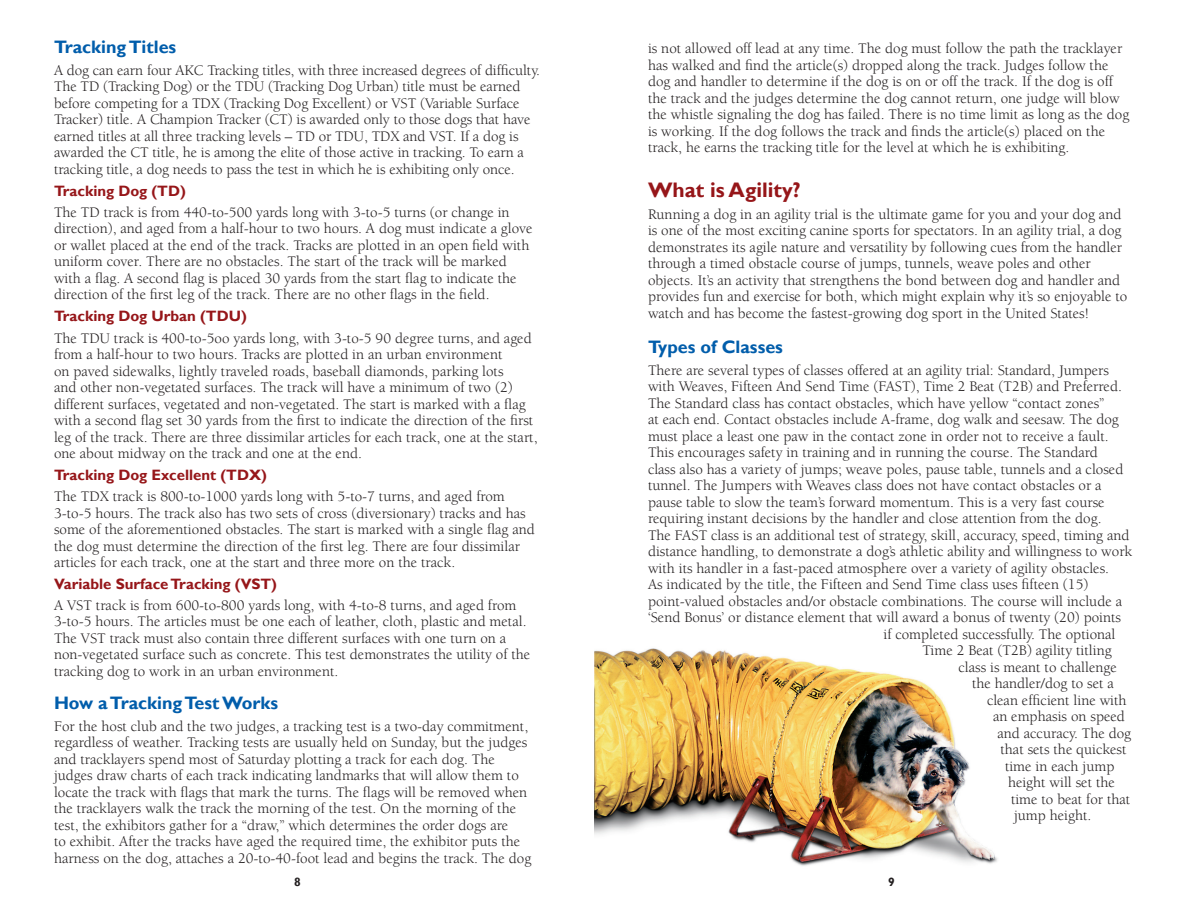
<style>
.page{position:relative;width:1188px;height:918px;background:#fff}
.page>*{position:absolute;margin:0;border:0;box-sizing:border-box;transform-origin:0 0}
.t1{font:700 21px "Gill Sans";color:#961619}
.t2{font:700 18px "Gill Sans";color:#015dab}
.t3{font:15px/16.5px "Berkeley";color:#231f20}
.t4{font:700 15px "Gill Sans";color:#961619}
.t5{font:700 12px "Gill Sans";color:#231f20}
</style>
<div class="page">
<img style="left:594px;top:648px;width:403px;height:218px">
<p class="t2" style="left:54px;top:36px;width:124px">Tracking Titles</p>
<p class="t3" style="left:54px;top:62px;width:487px">A dog can earn four AKC Tracking titles, with three increased degrees of difficulty.<br>The TD (Tracking Dog) or the TDU (Tracking Dog Urban) title must be earned before competing for a TDX (Tracking Dog Excellent) or VST (Variable Surface Tracker) title. A Champion Tracker (CT) is awarded only to those dogs that have earned titles at all three tracking levels – TD or TDU, TDX and VST. If a dog is awarded the CT title, he is among the elite of those active in tracking. To earn a tracking title, a dog needs to pass the test in which he is exhibiting only once.</p>
<p class="t4" style="left:54px;top:182px;width:133px">Tracking Dog (TD)</p>
<p class="t3" style="left:54px;top:204px;width:480px">The TD track is from 440-to-500 yards long with 3-to-5 turns (or change in direction), and aged from a half-hour to two hours. A dog must indicate a glove or wallet placed at the end of the track. Tracks are plotted in an open field with uniform cover. There are no obstacles. The start of the track will be marked with a flag. A second flag is placed 30 yards from the start flag to indicate the direction of the first leg of the track. There are no other flags in the field.</p>
<p class="t4" style="left:54px;top:307px;width:194px">Tracking Dog Urban (TDU)</p>
<p class="t3" style="left:54px;top:330px;width:485px">The TDU track is 400-to-5oo yards long, with 3-to-5 90 degree turns, and aged from a half-hour to two hours. Tracks are plotted in an urban environment<br>on paved sidewalks, lightly traveled roads, baseball diamonds, parking lots<br>and other non-vegetated surfaces. The track will have a minimum of two (2) different surfaces, vegetated and non-vegetated. The start is marked with a flag with a second flag set 30 yards from the first to indicate the direction of the first leg of the track. There are three dissimilar articles for each track, one at the start, one about midway on the track and one at the end.</p>
<p class="t4" style="left:54px;top:466px;width:215px">Tracking Dog Excellent (TDX)</p>
<p class="t3" style="left:54px;top:488px;width:482px">The TDX track is 800-to-1000 yards long with 5-to-7 turns, and aged from 3-to-5 hours. The track also has two sets of cross (diversionary) tracks and has some of the aforementioned obstacles. The start is marked with a single flag and the dog must determine the direction of the first leg. There are four dissimilar articles for each track, one at the start and three more on the track.</p>
<p class="t4" style="left:54px;top:575px;width:225px">Variable Surface Tracking (VST)</p>
<p class="t3" style="left:54px;top:597px;width:478px">A VST track is from 600-to-800 yards long, with 4-to-8 turns, and aged from 3-to-5 hours. The articles must be one each of leather, cloth, plastic and metal.<br>The VST track must also contain three different surfaces with one turn on a non-vegetated surface such as concrete. This test demonstrates the utility of the tracking dog to work in an urban environment.</p>
<p class="t2" style="left:54px;top:692px;width:226px">How a Tracking Test Works</p>
<p class="t3" style="left:54px;top:718px;width:479px">For the host club and the two judges, a tracking test is a two-day commitment, regardless of weather. Tracking tests are usually held on Sunday, but the judges and tracklayers spend most of Saturday plotting a track for each dog. The judges draw charts of each track indicating landmarks that will allow them to locate the track with flags that mark the turns. The flags will be removed when the tracklayers walk the track the morning of the test. On the morning of the test, the exhibitors gather for a “draw,” which determines the order dogs are<br>to exhibit. After the tracks have aged the required time, the exhibitor puts the harness on the dog, attaches a 20-to-40-foot lead and begins the track. The dog</p>
<p class="t3" style="left:648px;top:41px;width:483px">is not allowed off lead at any time. The dog must follow the path the tracklayer has walked and find the article(s) dropped along the track. Judges follow the dog and handler to determine if the dog is on or off the track. If the dog is off the track and the judges determine the dog cannot return, one judge will blow the whistle signaling the dog has failed. There is no time limit as long as the dog is working. If the dog follows the track and finds the article(s) placed on the track, he earns the tracking title for the level at which he is exhibiting.</p>
<p class="t1" style="left:648px;top:177px;width:154px">What is Agility?</p>
<p class="t3" style="left:648px;top:206px;width:481px">Running a dog in an agility trial is the ultimate game for you and your dog and is one of the most exciting canine sports for spectators. In an agility trial, a dog demonstrates its agile nature and versatility by following cues from the handler through a timed obstacle course of jumps, tunnels, weave poles and other objects. It’s an activity that strengthens the bond between dog and handler and provides fun and exercise for both, which might explain why it’s so enjoyable to watch and has become the fastest-growing dog sport in the United States!</p>
<p class="t2" style="left:648px;top:336px;width:136px">Types of Classes</p>
<p class="t3" style="left:648px;top:362px;width:463px">There are several types of classes offered at an agility trial: Standard, Jumpers</p>
<p class="t3" style="left:648px;top:379px;width:475px">with Weaves, Fifteen And Send Time (FAST), Time 2 Beat (T2B) and Preferred.</p>
<p class="t3" style="left:648px;top:395px;width:458px">The Standard class has contact obstacles, which have yellow “contact zones”</p>
<p class="t3" style="left:648px;top:412px;width:472px">at each end. Contact obstacles include A-frame, dog walk and seesaw. The dog</p>
<p class="t3" style="left:648px;top:428px;width:462px">must place a least one paw in the contact zone in order not to receive a fault.</p>
<p class="t3" style="left:648px;top:445px;width:451px">This encourages safety in training and in running the course. The Standard</p>
<p class="t3" style="left:648px;top:461px;width:477px">class also has a variety of jumps; weave poles, pause table, tunnels and a closed</p>
<p class="t3" style="left:648px;top:478px;width:455px">tunnel. The Jumpers with Weaves class does not have contact obstacles or a</p>
<p class="t3" style="left:648px;top:494px;width:458px">pause table to slow the team’s forward momentum. This is a very fast course</p>
<p class="t3" style="left:648px;top:511px;width:455px">requiring instant decisions by the handler and close attention from the dog.</p>
<p class="t3" style="left:648px;top:527px;width:483px">The FAST class is an additional test of strategy, skill, accuracy, speed, timing and</p>
<p class="t3" style="left:648px;top:544px;width:486px">distance handling, to demonstrate a dog’s athletic ability and willingness to work</p>
<p class="t3" style="left:648px;top:560px;width:463px">with its handler in a fast-paced atmosphere over a variety of agility obstacles.</p>
<p class="t3" style="left:648px;top:577px;width:442px">As indicated by the title, the Fifteen and Send Time class uses fifteen (15)</p>
<p class="t3" style="left:648px;top:593px;width:476px">point-valued obstacles and/or obstacle combinations. The course will include a</p>
<p class="t3" style="left:648px;top:610px;width:475px">‘Send Bonus’ or distance element that will award a bonus of twenty (20) points</p>
<p class="t3" style="left:884px;top:626px;width:234px">if completed successfully. The optional</p>
<p class="t3" style="left:922px;top:643px;width:191px">Time 2 Beat (T2B) agility titling</p>
<p class="t3" style="left:958px;top:659px;width:160px">class is meant to challenge</p>
<p class="t3" style="left:972px;top:676px;width:143px">the handler/dog to set a</p>
<p class="t3" style="left:987px;top:692px;width:141px">clean efficient line with</p>
<p class="t3" style="left:993px;top:709px;width:133px">an emphasis on speed</p>
<p class="t3" style="left:998px;top:725px;width:135px">and accuracy. The dog</p>
<p class="t3" style="left:1000px;top:742px;width:128px">that sets the quickest</p>
<p class="t3" style="left:1005px;top:758px;width:111px">time in each jump</p>
<p class="t3" style="left:1008px;top:775px;width:108px">height will set the</p>
<p class="t3" style="left:1011px;top:791px;width:121px">time to beat for that</p>
<p class="t3" style="left:1014px;top:808px;width:79px">jump height.</p>
<p class="t5" style="left:294px;top:875px;width:8px">8</p>
<p class="t5" style="left:888px;top:875px;width:8px">9</p>
</div>
